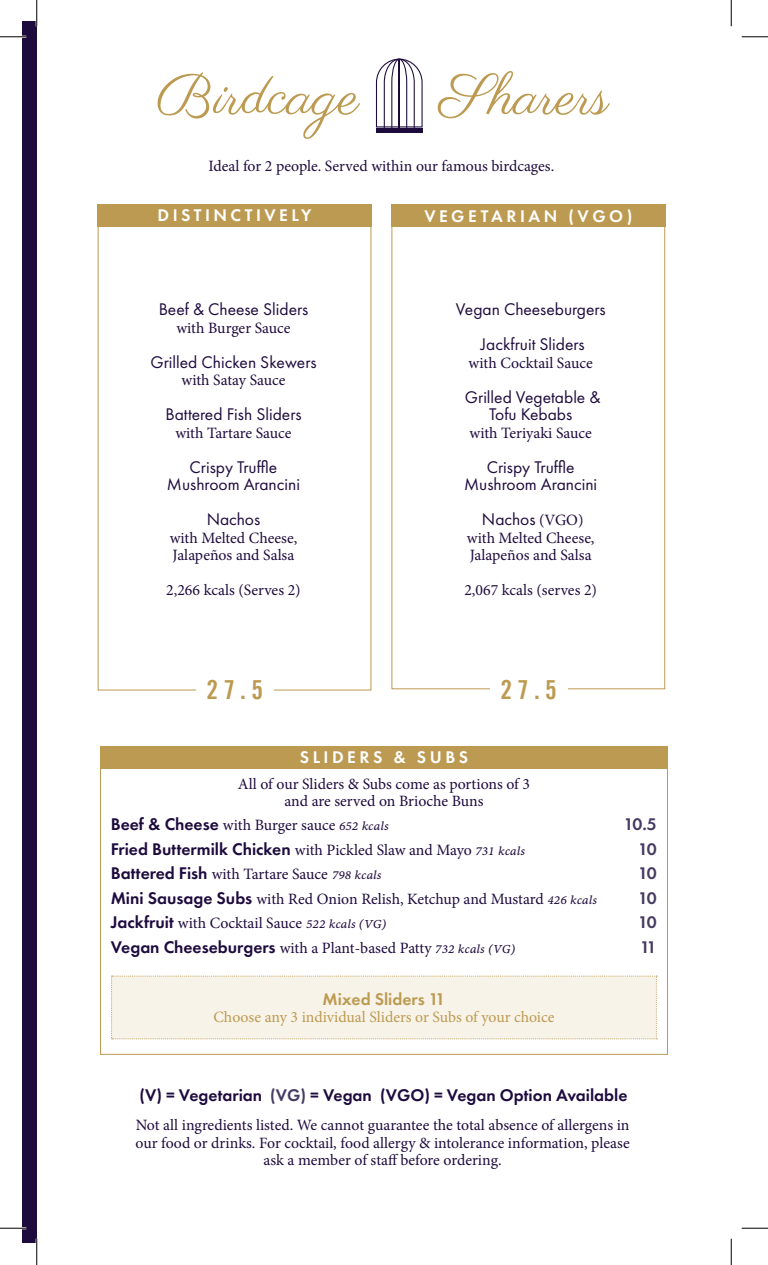
<style>
.page{position:relative;width:768px;height:1265px;background:#fff}
.page>*{position:absolute;margin:0;border:0;box-sizing:border-box;transform-origin:0 0}
.t1{font:57.23px "Parisienne";color:#bc9a51}
.t2{font:26.25px "Trade Gothic Bold Cond Twenty";color:#bc9a51}
.Body{font:17.5px/17.5px "Futura PT";color:#1e0b3e;text-align:center}
.Body-2{font:600 17.5px "Futura PT";color:#1e0b3e}
.t3{font:600 17.5px "Futura PT";letter-spacing:.2em;color:#fff}
.Body-3{font:600 17.5px "Futura PT";letter-spacing:-.07em;color:#463b63}
.Body-4{font:600 17.5px "Futura PT";color:#bc9a51}
.Body-5{font:15.75px/17.5px "Minion Pro";color:#1e0b3e}
.Champagnes{font:15.75px/17.5px "Minion Pro";color:#1e0b3e;text-align:center}
.descriptor{font:15.75px/17.5px "Minion Pro";color:#1e0b3e;text-align:center}
.Body-6{font:15.75px "Minion Pro";color:#bc9a51}
.s1{font-family:"Minion Pro";font-size:15.75px}
.s2{font-family:"Futura PT";font-weight:600;font-size:17.5px}
.s3{font-family:"Minion Variable Concept";font-style:italic;font-size:12.25px}
.s4{font-family:"Minion Pro";font-weight:400;font-size:15.75px}
.s5{font-family:"Minion Variable Concept";font-weight:400;font-style:italic;font-size:12.25px}
.s6{color:#463b63}
</style>
<div class="page">
<div style="left:22px;top:22px;width:15px;height:1220px;background:#1e0b3e"></div>
<div style="left:376px;top:128px;width:47px;height:5px;background:#1e0b3e"></div>
<svg style="left:376px;top:59px;width:47px;height:69px"></svg>
<div style="left:97px;top:204px;width:275px;height:22px;background:#bc9a51"></div>
<div style="left:100px;top:745px;width:568px;height:23px;background:#bc9a51"></div>
<div style="left:391px;top:204px;width:275px;height:22px;background:#bc9a51"></div>
<div style="left:111px;top:975px;width:546px;height:64px;background:#f7f3e8"></div>
<hr style="left:0;top:36px;width:26px;height:2px;background:#fff">
<hr style="left:0;top:1226px;width:26px;height:2px;background:#fff">
<svg style="left:0;top:36px;width:26px;height:1px"></svg>
<svg style="left:742px;top:36px;width:26px;height:1px"></svg>
<svg style="left:0;top:1227px;width:26px;height:1px"></svg>
<svg style="left:742px;top:1227px;width:26px;height:1px"></svg>
<svg style="left:36px;top:0;width:1px;height:26px"></svg>
<svg style="left:36px;top:1238px;width:1px;height:26px"></svg>
<svg style="left:731px;top:0;width:1px;height:26px"></svg>
<svg style="left:731px;top:1238px;width:1px;height:26px"></svg>
<p class="t1" style="left:156px;top:61px;width:204px">Birdcage</p>
<p class="t1" style="left:439px;top:61px;width:171px">Sharers</p>
<p class="descriptor" style="left:208px;top:157px;width:347px">Ideal for 2 people. Served within our famous birdcages.</p>
<p class="t3" style="left:157px;top:204px;width:156px">DISTINCTIVELY</p>
<p class="Body" style="left:159px;top:300px;width:151px">Beef &amp; Cheese Sliders</p>
<p class="Body-5" style="left:176px;top:319px;width:116px">with Burger Sauce</p>
<p class="Body" style="left:150px;top:353px;width:168px">Grilled Chicken Skewers</p>
<p class="Body-5" style="left:182px;top:371px;width:105px">with Satay Sauce</p>
<p class="Body" style="left:165px;top:405px;width:138px">Battered Fish Sliders</p>
<p class="Body-5" style="left:175px;top:424px;width:118px">with Tartare Sauce</p>
<p class="Body" style="left:167px;top:458px;width:135px">Crispy Truffle<br>Mushroom Arancini</p>
<p class="Body" style="left:207px;top:510px;width:55px">Nachos</p>
<p class="Body-5" style="left:170px;top:529px;width:129px">with Melted Cheese,<br>Jalapeños and Salsa</p>
<p class="Body-5" style="left:166px;top:581px;width:136px">2,266 kcals (Serves 2)</p>
<p class="t3" style="left:424px;top:205px;width:209px">VEGETARIAN (VGO)</p>
<p class="Body" style="left:456px;top:300px;width:151px">Vegan Cheeseburgers</p>
<p class="Body" style="left:481px;top:335px;width:105px">Jackfruit Sliders</p>
<p class="Body-5" style="left:469px;top:354px;width:126px">with Cocktail Sauce</p>
<p class="Body" style="left:465px;top:388px;width:137px">Grilled Vegetable &amp;<br>Tofu Kebabs</p>
<p class="Body-5" style="left:470px;top:424px;width:124px">with Teriyaki Sauce</p>
<p class="Body" style="left:487px;top:458px;width:89px">Crispy Truffle</p>
<p class="Body" style="left:464px;top:475px;width:135px">Mushroom Arancini</p>
<p class="Body" style="left:482px;top:510px;width:103px">Nachos <span class="s1">(VGO)</span></p>
<p class="Body-5" style="left:467px;top:529px;width:129px">with Melted Cheese,<br>Jalapeños and Salsa</p>
<p class="Body-5" style="left:464px;top:581px;width:134px">2,067 kcals (serves 2)</p>
<p class="t2" style="left:206px;top:673px;width:58px">27.5</p>
<p class="t2" style="left:500px;top:673px;width:58px">27.5</p>
<p class="t3" style="left:300px;top:746px;width:170px">SLIDERS &amp; SUBS</p>
<p class="descriptor" style="left:238px;top:774px;width:294px">All of our Sliders &amp; Subs come as portions of 3 and are served on Brioche Buns</p>
<p class="Body-5" style="left:111px;top:816px;width:279px"><span class="s2">Beef &amp; Cheese</span> with Burger sauce <span class="s3">652 kcals</span></p>
<p class="Body-3" style="left:624px;top:813px;width:35px">10.5</p>
<p class="Body-2" style="left:111px;top:837px;width:416px">Fried Buttermilk Chicken <span class="s4">with Pickled Slaw and Mayo</span> <span class="s5">731 kcals</span></p>
<p class="Body-3" style="left:638px;top:837px;width:20px">10</p>
<p class="Body-5" style="left:111px;top:865px;width:272px"><span class="s2">Battered Fish</span> with Tartare Sauce <span class="s3">798 kcals</span></p>
<p class="Body-3" style="left:638px;top:862px;width:20px">10</p>
<p class="Body-5" style="left:111px;top:889px;width:488px"><span class="s2">Mini Sausage Subs</span> with Red Onion Relish, Ketchup and Mustard <span class="s3">426 kcals</span></p>
<p class="Body-3" style="left:638px;top:886px;width:20px">10</p>
<p class="Body-5" style="left:111px;top:914px;width:277px"><span class="s2">Jackfruit</span> with Cocktail Sauce <span class="s3">522 kcals (VG)</span></p>
<p class="Body-3" style="left:638px;top:911px;width:20px">10</p>
<p class="Body-5" style="left:111px;top:938px;width:406px"><span class="s2">Vegan Cheeseburgers</span> with a Plant-based Patty <span class="s3">732 kcals (VG)</span></p>
<p class="Body-3" style="left:640px;top:935px;width:18px">11</p>
<p class="Body-4" style="left:322px;top:987px;width:124px">Mixed Sliders 11</p>
<p class="Body-6" style="left:213px;top:1006px;width:343px">Choose any 3 individual Sliders or Subs of your choice</p>
<p class="Body-2" style="left:140px;top:1083px;width:489px">(V) = Vegetarian <span class="s6">(VG)</span> = Vegan (VGO) = Vegan Option Available</p>
<p class="Champagnes" style="left:136px;top:1116px;width:496px">Not all ingredients listed. We cannot guarantee the total absence of allergens in our food or drinks. For cocktail, food allergy &amp; intolerance information, please ask a member of staff before ordering.</p>
</div>
